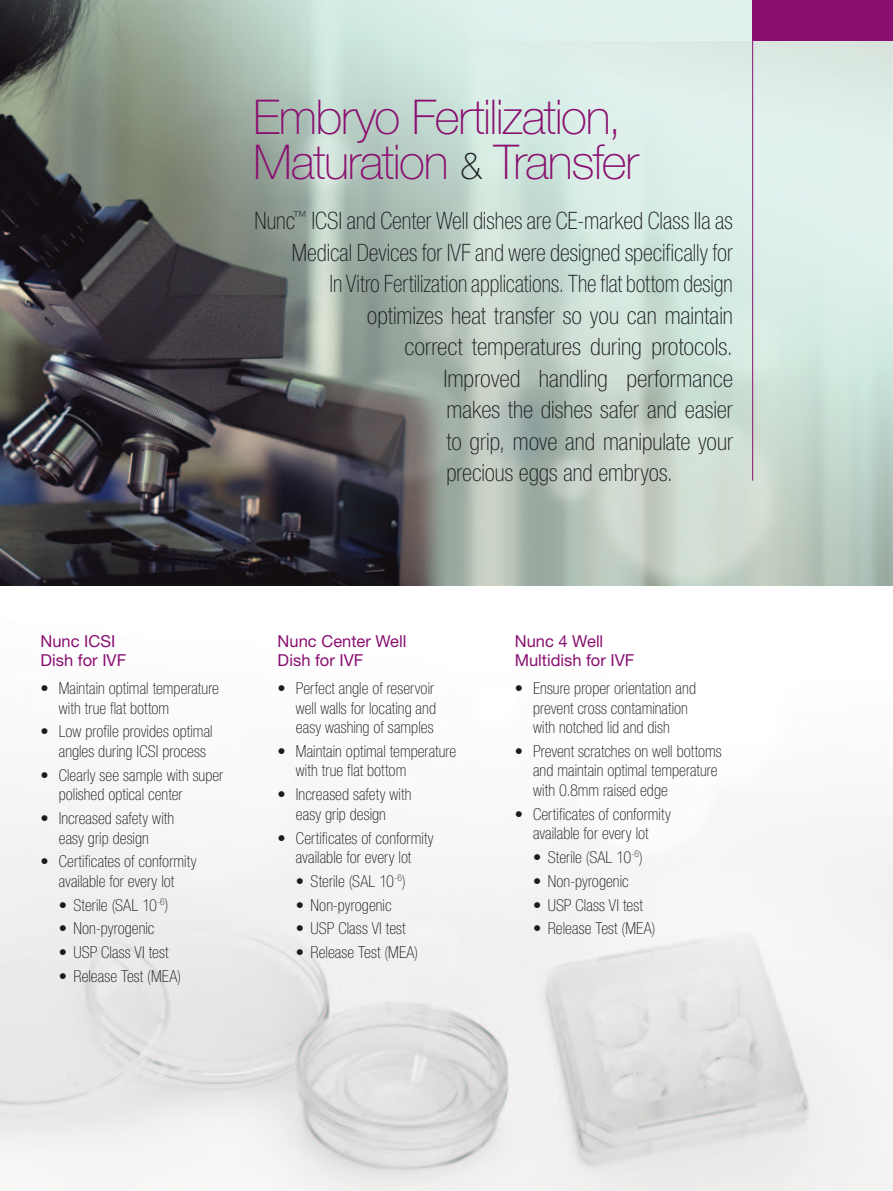
<style>
.page{position:relative;width:893px;height:1191px;background:#fff}
.page>*{position:absolute;margin:0;border:0;box-sizing:border-box;transform-origin:0 0}
.t1{font:100 48px/45px "Helvetica Neue LT Std";letter-spacing:-.03em;color:#8a0f70}
.t2{font:100 condensed 24px "Helvetica Neue LT Std";color:#1b1c20}
.t3{font:100 condensed 24px "Helvetica Neue LT Std";color:#1b1c20;scale:1.05 1}
.t4{font:100 condensed 24px "Helvetica Neue LT Std";color:#1b1c20;scale:.95 1}
.t5{font:100 condensed 16.5px/19.5px "Helvetica Neue LT Std";letter-spacing:.005em;color:#1b1c20}
.t6{font:16.5px/19.5px "Helvetica Neue LT Std";color:#8a0f70}
.s1{font-size:37.5px;color:#1b1c20}
</style>
<div class="page">
<img style="left:0;top:0;width:893px;height:586px">
<img style="left:0;top:794px;width:893px;height:397px">
<img style="left:159px;top:41px;width:734px;height:187px">
<div style="left:752px;top:0;width:141px;height:40px;background:#8a0f70"></div>
<hr style="left:752px;top:0;width:1px;height:480px;background:#8a0f70">
<h1 class="t1" style="left:253px;top:94px;width:387px">Embryo Fertilization,<br>Maturation <span class="s1">&amp;</span> Transfer</h1>
<h2 class="t2" style="left:254px;top:207px;width:480px">Nunc<sup>™</sup> ICSI and Center Well dishes are CE-marked Class IIa as</h2>
<h2 class="t2" style="left:292px;top:239px;width:442px">Medical Devices for IVF and were designed specifically for</h2>
<h2 class="t4" style="left:329px;top:270px;width:426px">In Vitro Fertilization applications. The flat bottom design</h2>
<h2 class="t2" style="left:367px;top:302px;width:368px">optimizes heat transfer so you can maintain</h2>
<h2 class="t3" style="left:404px;top:333px;width:314px">correct temperatures during protocols.</h2>
<h2 class="t3" style="left:443px;top:365px;width:277px">Improved handling performance</h2>
<h2 class="t2" style="left:446px;top:396px;width:288px">makes the dishes safer and easier</h2>
<h2 class="t2" style="left:446px;top:428px;width:288px">to grip, move and manipulate your</h2>
<h2 class="t2" style="left:446px;top:459px;width:228px">precious eggs and embryos.</h2>
<p class="t6" style="left:40px;top:631px;width:87px">Nunc ICSI<br>Dish for IVF</p>
<p class="t5" style="left:59px;top:678px;width:162px;text-indent:-18px">• Maintain optimal temperature with true flat bottom</p>
<p class="t5" style="left:59px;top:721px;width:155px;text-indent:-18px">• Low profile provides optimal angles during ICSI process</p>
<p class="t5" style="left:59px;top:765px;width:166px;text-indent:-18px">• Clearly see sample with super polished optical center</p>
<p class="t5" style="left:40px;top:808px;width:135px;text-align:center">• Increased safety with easy grip design</p>
<p class="t5" style="left:40px;top:851px;width:158px;text-align:center">• Certificates of conformity available for every lot</p>
<p class="t5" style="left:59px;top:895px;width:111px">• Sterile (SAL 10<sup>-6</sup>)</p>
<p class="t5" style="left:59px;top:918px;width:97px">• Non-pyrogenic</p>
<p class="t5" style="left:59px;top:942px;width:111px">• USP Class VI test</p>
<p class="t5" style="left:59px;top:966px;width:124px">• Release Test (MEA)</p>
<p class="t6" style="left:278px;top:631px;width:130px">Nunc Center Well<br>Dish for IVF</p>
<p class="t5" style="left:296px;top:678px;width:142px;text-align:justify;text-indent:-18px">• Perfect angle of reservoir well walls for locating and easy washing of samples</p>
<p class="t5" style="left:296px;top:741px;width:162px;text-indent:-18px">• Maintain optimal temperature with true flat bottom</p>
<p class="t5" style="left:278px;top:784px;width:135px;text-align:center">• Increased safety with easy grip design</p>
<p class="t5" style="left:278px;top:828px;width:158px;text-align:center">• Certificates of conformity available for every lot</p>
<p class="t5" style="left:296px;top:871px;width:111px">• Sterile (SAL 10<sup>-6</sup>)</p>
<p class="t5" style="left:296px;top:894px;width:97px">• Non-pyrogenic</p>
<p class="t5" style="left:296px;top:918px;width:111px">• USP Class VI test</p>
<p class="t5" style="left:296px;top:942px;width:124px">• Release Test (MEA)</p>
<p class="t6" style="left:515px;top:631px;width:121px">Nunc 4 Well<br>Multidish for IVF</p>
<p class="t5" style="left:533px;top:678px;width:164px;text-indent:-18px">• Ensure proper orientation and prevent cross contamination with notched lid and dish</p>
<p class="t5" style="left:533px;top:741px;width:190px;text-indent:-18px">• Prevent scratches on well bottoms and maintain optimal temperature with 0.8mm raised edge</p>
<p class="t5" style="left:515px;top:804px;width:158px;text-align:center">• Certificates of conformity available for every lot</p>
<p class="t5" style="left:533px;top:847px;width:111px">• Sterile (SAL 10<sup>-6</sup>)</p>
<p class="t5" style="left:533px;top:871px;width:97px">• Non-pyrogenic</p>
<p class="t5" style="left:533px;top:894px;width:111px">• USP Class VI test</p>
<p class="t5" style="left:533px;top:918px;width:124px">• Release Test (MEA)</p>
</div>
